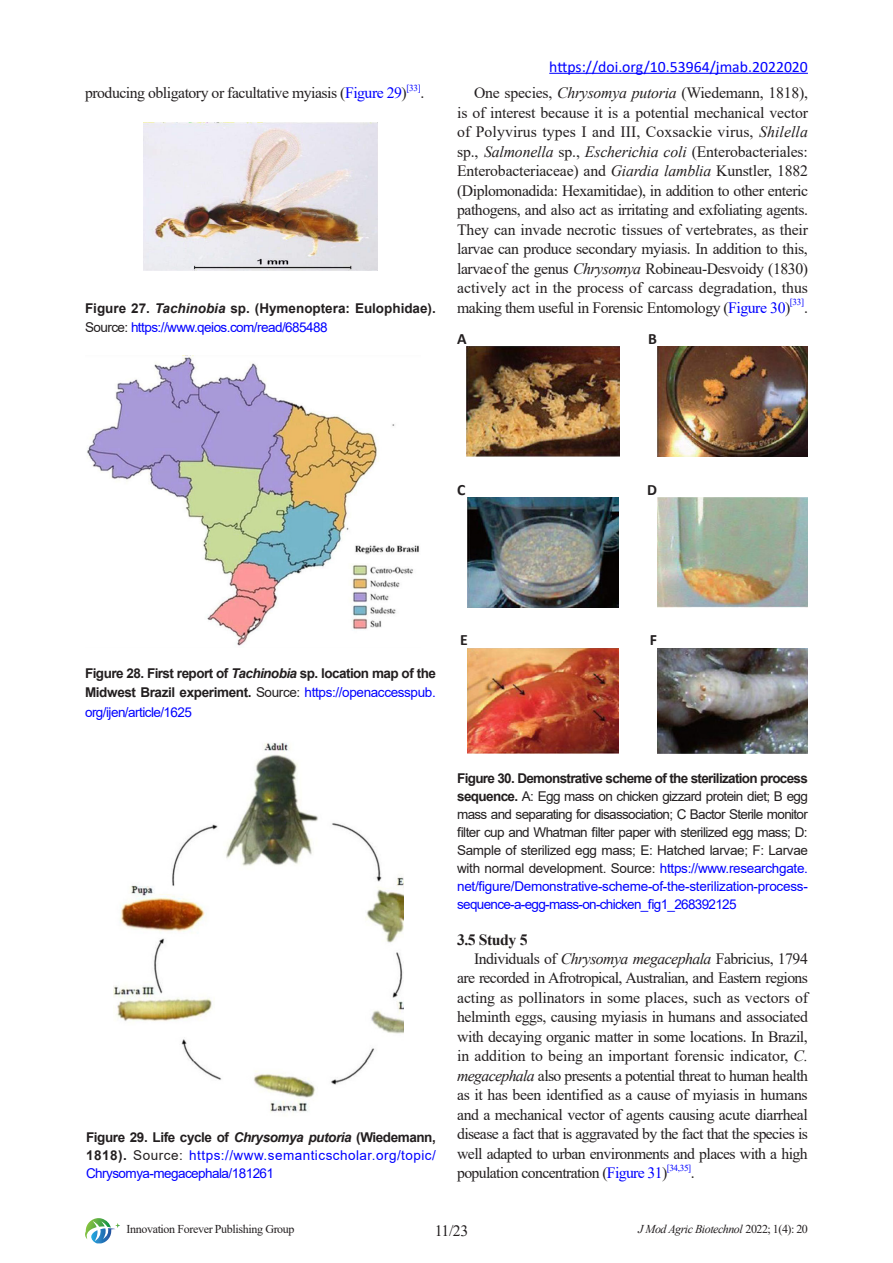
<style>
.page{position:relative;width:893px;height:1263px;background:#fff}
.page>*{position:absolute;margin:0;border:0;box-sizing:border-box;transform-origin:0 0}
.正文{font:15.75px/19.5px "Times New Roman";letter-spacing:-.03em;color:#231f20;text-align:justify}
.t1{font:15.75px "Calibri";color:#00f}
.二级标题{font:700 15.75px "Times New Roman";letter-spacing:-.03em;color:#231f20}
.t2{font:700 15.75px "Calibri";color:#231f20}
.图注样式{font:13.5px/18px "Arial";letter-spacing:-.05em;color:#231f20;text-align:justify}
.图注样式-2{font:13.5px/18px "Arial";letter-spacing:-.04em;color:#00f;text-align:justify}
.图注样式-3{font:700 13.5px/19.5px "Arial";letter-spacing:-.025em;color:#231f20;text-align:justify}
.图注样式-4{font:700 13.5px/19.5px "Arial";color:#231f20}
.t3{font:12px "Times New Roman";letter-spacing:-.03em;color:#231f20}
.t4{font:italic 12px "Times New Roman";letter-spacing:-.04em;color:#231f20}
.正文-2{font:9.15px "Times New Roman";letter-spacing:-.035em;color:#00f}
.s1{color:#00f}
.s2{font-style:italic}
.s3{font-weight:400}
.s4{font-weight:400;color:#00f}
.s5{font-weight:700;color:#231f20}
.s6{font-weight:700;font-style:italic;color:#231f20}
.s7{color:#231f20}
.s8{font-weight:700}
.s9{font-style:normal}
</style>
<div class="page">
<svg style="left:85px;top:1218px;width:35px;height:25px"></svg>
<hr style="left:549px;top:73px;width:259px;height:1px;background:#00f">
<img style="left:143px;top:122px;width:234px;height:149px">
<img style="left:87px;top:355px;width:332px;height:291px">
<img style="left:114px;top:742px;width:289px;height:370px">
<img style="left:467px;top:347px;width:152px;height:109px">
<img style="left:657px;top:497px;width:151px;height:110px">
<img style="left:657px;top:347px;width:151px;height:109px">
<img style="left:468px;top:497px;width:151px;height:110px">
<img style="left:468px;top:648px;width:151px;height:105px">
<img style="left:657px;top:648px;width:151px;height:105px">
<p class="正文" style="left:85px;top:83px;width:323px">producing obligatory or facultative myiasis (<span class="s1">Figure 29</span>)</p>
<p class="正文-2" style="left:406px;top:81px;width:16px">[33]</p>
<p class="正文" style="left:421px;top:83px;width:5px">.</p>
<p class="图注样式-4" style="left:85px;top:298px;width:352px">Figure 27. <span class="s2">Tachinobia</span> sp. (Hymenoptera: Eulophidae).<br><span class="s3">Source:</span> <span class="s4">https://www.qeios.com/read/685488</span></p>
<p class="t1" style="left:549px;top:55px;width:260px">https://doi.org/10.53964/jmab.2022020</p>
<p class="正文" style="left:457px;top:83px;width:352px;text-indent:17px">One species, <span class="s2">Chrysomya putoria</span> (Wiedemann, 1818), is of interest because it is a potential mechanical vector of Polyvirus types I and III, Coxsackie virus, <span class="s2">Shilella </span>sp., <span class="s2">Salmonella</span> sp., <span class="s2">Escherichia coli</span> (Enterobacteriales:<br>Enterobacteriaceae) and <span class="s2">Giardia lamblia</span> Kunstler, 1882 (Diplomonadida: Hexamitidae), in addition to other enteric pathogens, and also act as irritating and exfoliating agents.<br>They can invade necrotic tissues of vertebrates, as their larvae can produce secondary myiasis. In addition to this, larvae of the genus <span class="s2">Chrysomya</span> Robineau-Desvoidy (1830) actively act in the process of carcass degradation, thus making them useful in Forensic Entomology (<span class="s1">Figure 30</span>)</p>
<p class="正文-2" style="left:790px;top:296px;width:16px">[33]</p>
<p class="正文" style="left:804px;top:297px;width:5px">.</p>
<p class="t2" style="left:457px;top:327px;width:11px">A</p>
<p class="t2" style="left:648px;top:327px;width:10px">B</p>
<p class="t2" style="left:457px;top:478px;width:10px">C</p>
<p class="t2" style="left:647px;top:478px;width:11px">D</p>
<p class="图注样式-3" style="left:85px;top:663px;width:352px">Figure 28. First report of <span class="s2">Tachinobia</span> sp. location map of the Midwest Brazil experiment. <span class="s3">Source:</span> <span class="s4">https://openaccesspub. org/ijen/article/1625</span></p>
<p class="t2" style="left:460px;top:629px;width:9px">E</p>
<p class="t2" style="left:650px;top:629px;width:9px">F</p>
<p class="图注样式-2" style="left:86px;top:1128px;width:351px"><span class="s5">Figure 29. Life cycle of</span> <span class="s6">Chrysomya putoria</span> <span class="s5">(Wiedemann, 1818).</span> <span class="s7">Source:</span> https://www.semanticscholar.org/topic/ Chrysomya-megacephala/181261</p>
<p class="图注样式" style="left:457px;top:769px;width:352px"><span class="s8">Figure 30. Demonstrative scheme of the sterilization process sequence.</span> A: Egg mass on chicken gizzard protein diet; B egg mass and separating for disassociation; C Bactor Sterile monitor filter cup and Whatman filter paper with sterilized egg mass; D:<br>Sample of sterilized egg mass; E: Hatched larvae; F: Larvae with normal development. Source: <span class="s1">https://www.researchgate. net/figure/Demonstrative-scheme-of-the-sterilization-process&shy;sequence-a-egg-mass-on-chicken_fig1_268392125</span></p>
<p class="二级标题" style="left:457px;top:928px;width:72px">3.5 Study 5</p>
<p class="正文" style="left:457px;top:948px;width:352px;text-indent:17px">Individuals of <span class="s2">Chrysomya megacephala</span> Fabricius, 1794 are recorded in Afrotropical, Australian, and Eastern regions acting as pollinators in some places, such as vectors of helminth eggs, causing myiasis in humans and associated with decaying organic matter in some locations. In Brazil, in addition to being an important forensic indicator, <span class="s2">C. megacephala</span> also presents a potential threat to human health as it has been identified as a cause of myiasis in humans and a mechanical vector of agents causing acute diarrheal disease a fact that is aggravated by the fact that the species is well adapted to urban environments and places with a high population concentration (<span class="s1">Figure 31</span>)</p>
<p class="正文-2" style="left:667px;top:1161px;width:26px">[34,35]</p>
<p class="正文" style="left:691px;top:1163px;width:5px">.</p>
<p class="t3" style="left:126px;top:1220px;width:170px">Innovation Forever Publishing Group</p>
<p class="正文" style="left:435px;top:1220px;width:35px">11/23</p>
<p class="t4" style="left:638px;top:1221px;width:171px">J Mod Agric Biotechnol <span class="s9">2022; 1(4): 20</span></p>
</div>
